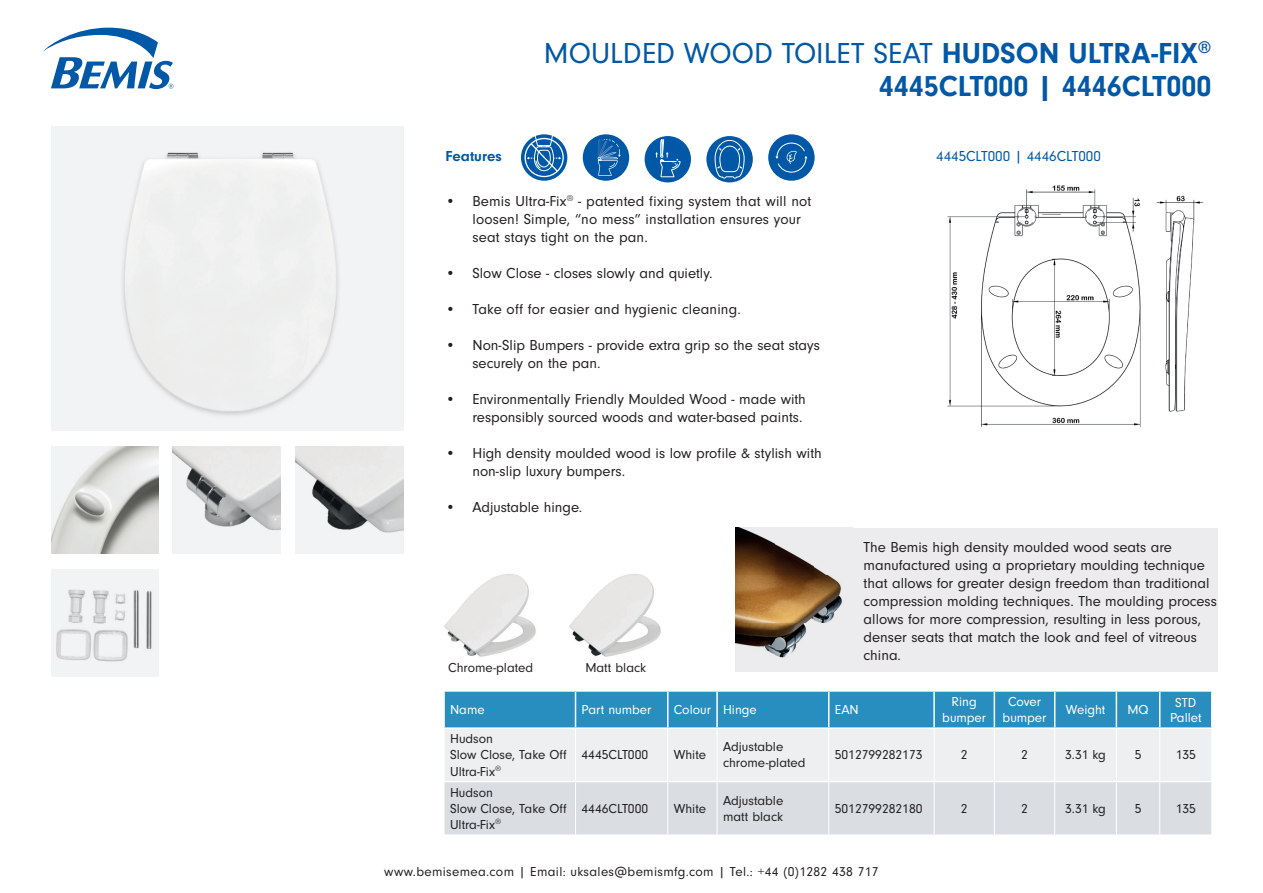
<style>
.page{position:relative;width:1263px;height:893px;background:#fff}
.page>*{position:absolute;margin:0;border:0;box-sizing:border-box;transform-origin:0 0}
.t1{font:700 30px/33px "Neuzeit Gro";color:#0158a6;text-align:right}
.t2{font:15px/18px "Neuzeit Gro";color:#231f20}
.t3{font:15px "Neuzeit Gro";color:#0158a6}
.t4{font:700 15px "Neuzeit Gro";color:#0158a6}
.t5{font:13.5px/16.2px "Neuzeit Gro";color:#231f20}
.t6{font:13.5px "Neuzeit Gro";letter-spacing:.025em;color:#231f20}
.t7{font:13.5px/16.2px "Neuzeit Gro";color:#fff;text-align:center}
.s1{font-weight:400}
</style>
<div class="page">
<svg style="left:43px;top:28px;width:130px;height:61px"></svg>
<div style="left:735px;top:528px;width:483px;height:143px;background:#ececee"></div>
<svg style="left:521px;top:134px;width:46px;height:47px"></svg>
<div style="left:524px;top:138px;width:40px;height:39px;border:1px solid #fff;border-radius:50%"></div>
<svg style="left:527px;top:134px;width:34px;height:39px"></svg>
<svg style="left:445px;top:692px;width:766px;height:143px;background:#b5d0df"></svg>
<hr style="left:575px;top:729px;width:1px;height:52px;background:#fff">
<hr style="left:667px;top:729px;width:1px;height:52px;background:#fff">
<hr style="left:717px;top:729px;width:1px;height:52px;background:#fff">
<hr style="left:828px;top:729px;width:1px;height:52px;background:#fff">
<hr style="left:934px;top:729px;width:1px;height:52px;background:#fff">
<hr style="left:994px;top:729px;width:1px;height:52px;background:#fff">
<hr style="left:1054px;top:729px;width:1px;height:52px;background:#fff">
<hr style="left:1116px;top:729px;width:1px;height:52px;background:#fff">
<hr style="left:1159px;top:729px;width:1px;height:52px;background:#fff">
<hr style="left:575px;top:782px;width:1px;height:53px;background:#fff">
<hr style="left:667px;top:782px;width:1px;height:53px;background:#fff">
<hr style="left:717px;top:782px;width:1px;height:53px;background:#fff">
<hr style="left:828px;top:782px;width:1px;height:53px;background:#fff">
<hr style="left:934px;top:782px;width:1px;height:53px;background:#fff">
<hr style="left:994px;top:782px;width:1px;height:53px;background:#fff">
<hr style="left:1054px;top:782px;width:1px;height:53px;background:#fff">
<hr style="left:1116px;top:782px;width:1px;height:53px;background:#fff">
<hr style="left:1159px;top:782px;width:1px;height:53px;background:#fff">
<hr style="left:575px;top:692px;width:1px;height:35px;background:#fff">
<hr style="left:667px;top:692px;width:1px;height:35px;background:#fff">
<hr style="left:716px;top:692px;width:2px;height:35px;background:#fff">
<hr style="left:828px;top:692px;width:1px;height:35px;background:#fff">
<hr style="left:933px;top:692px;width:2px;height:35px;background:#fff">
<hr style="left:994px;top:692px;width:1px;height:35px;background:#fff">
<hr style="left:1054px;top:692px;width:1px;height:35px;background:#fff">
<hr style="left:1116px;top:692px;width:1px;height:35px;background:#fff">
<hr style="left:1159px;top:692px;width:1px;height:35px;background:#fff">
<hr style="left:443px;top:727px;width:132px;height:2px;background:#fff">
<hr style="left:575px;top:727px;width:93px;height:2px;background:#fff">
<hr style="left:668px;top:727px;width:49px;height:2px;background:#fff">
<hr style="left:717px;top:727px;width:112px;height:2px;background:#fff">
<hr style="left:829px;top:727px;width:105px;height:2px;background:#fff">
<hr style="left:934px;top:727px;width:60px;height:2px;background:#fff">
<hr style="left:994px;top:727px;width:61px;height:2px;background:#fff">
<hr style="left:1055px;top:727px;width:61px;height:2px;background:#fff">
<hr style="left:1116px;top:727px;width:44px;height:2px;background:#fff">
<hr style="left:1160px;top:727px;width:52px;height:2px;background:#fff">
<hr style="left:444px;top:781px;width:131px;height:1px;background:#fff">
<hr style="left:575px;top:781px;width:93px;height:1px;background:#fff">
<hr style="left:668px;top:781px;width:49px;height:1px;background:#fff">
<hr style="left:717px;top:781px;width:112px;height:1px;background:#fff">
<hr style="left:829px;top:781px;width:105px;height:1px;background:#fff">
<hr style="left:934px;top:781px;width:60px;height:1px;background:#fff">
<hr style="left:994px;top:781px;width:61px;height:1px;background:#fff">
<hr style="left:1055px;top:781px;width:61px;height:1px;background:#fff">
<hr style="left:1116px;top:781px;width:44px;height:1px;background:#fff">
<hr style="left:1160px;top:781px;width:51px;height:1px;background:#fff">
<div style="left:583px;top:134px;width:46px;height:47px;background:#0158a6;border-radius:50%"></div>
<svg style="left:598px;top:139px;width:23px;height:37px"></svg>
<img style="left:735px;top:528px;width:118px;height:144px">
<div style="left:645px;top:136px;width:46px;height:46px;background:#0158a6;border-radius:50%"></div>
<svg style="left:655px;top:139px;width:26px;height:43px"></svg>
<img style="left:947px;top:185px;width:257px;height:242px">
<div style="left:706px;top:136px;width:47px;height:46px;background:#0158a6;border-radius:50%"></div>
<svg style="left:714px;top:140px;width:31px;height:39px"></svg>
<div style="left:51px;top:126px;width:353px;height:305px;background:#f2f3f4"></div>
<img style="left:122px;top:152px;width:216px;height:263px">
<img style="left:51px;top:569px;width:107px;height:108px">
<img style="left:51px;top:446px;width:107px;height:107px">
<img style="left:296px;top:446px;width:107px;height:108px">
<img style="left:173px;top:446px;width:107px;height:107px">
<img style="left:569px;top:574px;width:92px;height:83px">
<img style="left:444px;top:574px;width:92px;height:83px">
<div style="left:768px;top:134px;width:47px;height:47px;background:#0158a6;border-radius:50%"></div>
<svg style="left:775px;top:142px;width:32px;height:31px"></svg>
<h1 class="t1" style="left:544px;top:36px;width:669px"><span class="s1">MOULDED WOOD TOILET SEAT</span> HUDSON ULTRA-FIX<sup>®<br></sup>4445CLT000 | 4446CLT000</h1>
<p class="t4" style="left:445px;top:148px;width:58px">Features</p>
<p class="t2" style="left:472px;top:192px;width:340px;text-indent:-27px">• Bemis Ultra-Fix<sup>®</sup> - patented fixing system that will not loosen! Simple, “no mess” installation ensures your seat stays tight on the pan.</p>
<p class="t2" style="left:445px;top:264px;width:269px">• Slow Close - closes slowly and quietly.</p>
<p class="t2" style="left:445px;top:300px;width:297px">• Take off for easier and hygienic cleaning.</p>
<p class="t2" style="left:472px;top:336px;width:349px;text-indent:-27px">• Non-Slip Bumpers - provide extra grip so the seat stays securely on the pan.</p>
<p class="t2" style="left:445px;top:390px;width:362px;text-align:right">• Environmentally Friendly Moulded Wood - made with responsibly sourced woods and water-based paints.</p>
<p class="t2" style="left:472px;top:444px;width:351px;text-indent:-27px">• High density moulded wood is low profile &amp; stylish with non-slip luxury bumpers.</p>
<p class="t2" style="left:445px;top:498px;width:138px">• Adjustable hinge.</p>
<p class="t5" style="left:448px;top:660px;width:86px">Chrome-plated</p>
<p class="t5" style="left:585px;top:660px;width:62px">Matt black</p>
<p class="t3" style="left:936px;top:148px;width:166px">4445CLT000 | 4446CLT000</p>
<p class="t2" style="left:864px;top:538px;width:355px">The Bemis high density moulded wood seats are manufactured using a proprietary moulding technique that allows for greater design freedom than traditional compression molding techniques. The moulding process allows for more compression, resulting in less porous, denser seats that match the look and feel of vitreous china.</p>
<p class="t7" style="left:450px;top:702px;width:36px">Name</p>
<p class="t7" style="left:581px;top:702px;width:72px">Part number</p>
<p class="t7" style="left:674px;top:702px;width:85px">Colour Hinge</p>
<p class="t7" style="left:835px;top:702px;width:25px">EAN</p>
<p class="t7" style="left:942px;top:694px;width:45px">Ring bumper</p>
<p class="t7" style="left:1002px;top:694px;width:45px">Cover bumper</p>
<p class="t7" style="left:1066px;top:702px;width:41px">Weight</p>
<p class="t7" style="left:1127px;top:702px;width:23px">MQ</p>
<p class="t7" style="left:1170px;top:695px;width:33px;line-height:15px">STD<br>Pallet</p>
<p class="t5" style="left:450px;top:731px;width:118px">Hudson<br>Slow Close, Take Off<br>Ultra-Fix<sup>®</sup></p>
<p class="t5" style="left:581px;top:747px;width:68px">4445CLT000</p>
<p class="t5" style="left:674px;top:747px;width:34px">White</p>
<p class="t5" style="left:723px;top:739px;width:84px">Adjustable chrome-plated</p>
<p class="t5" style="left:835px;top:747px;width:89px">5012799282173</p>
<p class="t5" style="left:961px;top:747px;width:8px">2</p>
<p class="t5" style="left:1021px;top:747px;width:8px">2</p>
<p class="t5" style="left:1065px;top:747px;width:42px">3.31 kg</p>
<p class="t5" style="left:1135px;top:747px;width:8px">5</p>
<p class="t5" style="left:1176px;top:747px;width:22px">135</p>
<p class="t5" style="left:450px;top:784px;width:118px">Hudson<br>Slow Close, Take Off<br>Ultra-Fix<sup>®</sup></p>
<p class="t5" style="left:581px;top:800px;width:68px">4446CLT000</p>
<p class="t5" style="left:674px;top:800px;width:34px">White</p>
<p class="t5" style="left:723px;top:792px;width:62px">Adjustable matt black</p>
<p class="t5" style="left:835px;top:800px;width:89px">5012799282180</p>
<p class="t5" style="left:961px;top:800px;width:8px">2</p>
<p class="t5" style="left:1021px;top:800px;width:8px">2</p>
<p class="t5" style="left:1065px;top:800px;width:42px">3.31 kg</p>
<p class="t5" style="left:1135px;top:800px;width:8px">5</p>
<p class="t5" style="left:1176px;top:800px;width:22px">135</p>
<p class="t6" style="left:384px;top:865px;width:496px">www.bemisemea.com | Email: uksales@bemismfg.com | Tel.: +44 (0)1282 438 717</p>
</div>
